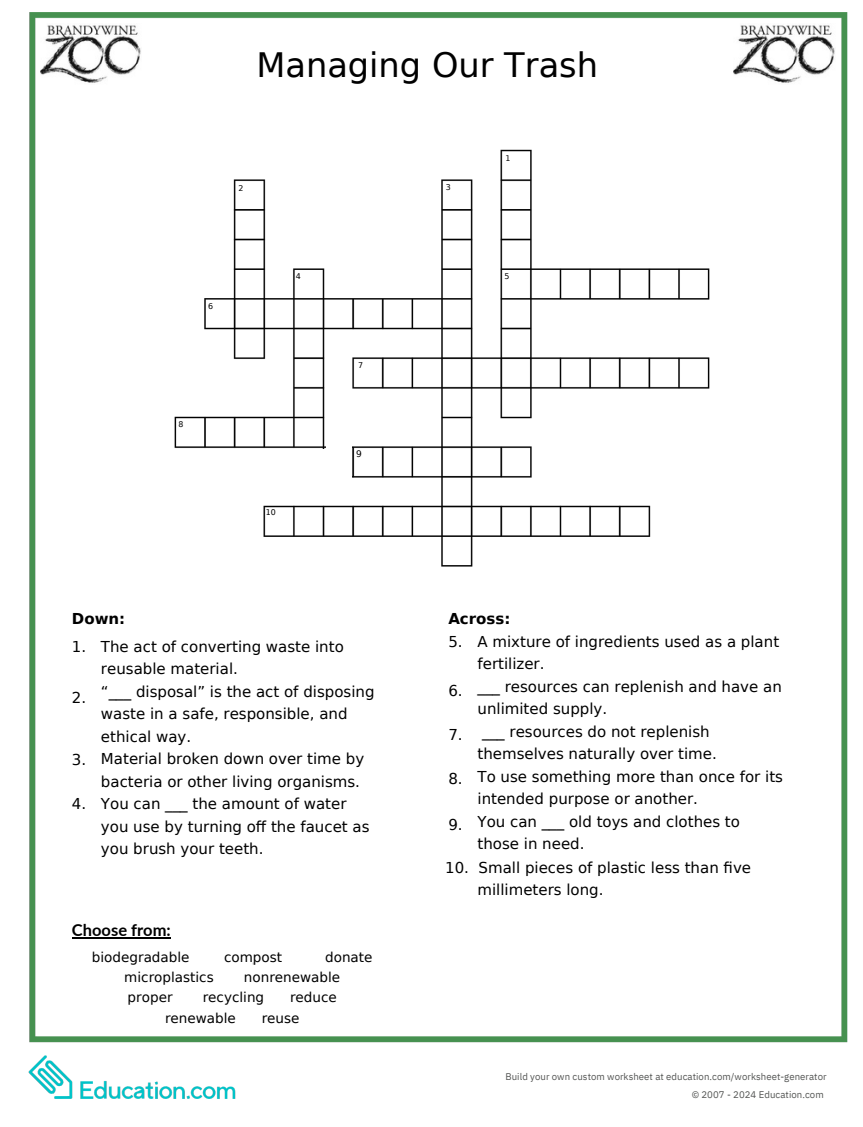
<style>
.page{position:relative;width:863px;height:1127px;background:#fff}
.page>*{position:absolute;margin:0;border:0;box-sizing:border-box;transform-origin:0 0}
.t1{font:33.6px "DejaVu Sans";color:#000}
.t2{font:700 16.5px "Lato";color:#000}
.t3{font:15px/22.5px "DejaVu Sans";color:#000}
.t4{font:700 15px "DejaVu Sans";color:#000}
.t5{font:13.5px "DejaVu Sans";color:#000}
.t6{font:9.6px "IBM Plex Sans";letter-spacing:.005em;color:#545554}
.t7{font:9px "DejaVu Sans";color:#000}
.t8{font:7.95px "DejaVu Sans";color:#000}
.t9{font:7.8px "DejaVu Sans";color:#000}
.t10{font:6.6px "IBM Plex Sans";color:#999}
</style>
<div class="page">
<img style="left:28px;top:12px;width:820px;height:1087px">
<div style="left:304px;top:449px;width:44px;height:32px;background:#fff"></div>
<div style="left:326px;top:443px;width:26px;height:44px;background:#fff"></div>
<img style="left:40px;top:23px;width:101px;height:63px">
<hr style="left:72px;top:937px;width:99px;height:1px;background:#000">
<img style="left:734px;top:23px;width:101px;height:63px">
<h1 class="t1" style="left:256px;top:46px;width:343px">Managing Our Trash</h1>
<p class="t9" style="left:239px;top:183px;width:6px">2</p>
<h3 class="t8" style="left:208px;top:301px;width:7px">6</h3>
<h2 class="t8" style="left:296px;top:271px;width:7px">4</h2>
<p class="t9" style="left:179px;top:419px;width:6px">8</p>
<h3 class="t8" style="left:266px;top:507px;width:12px">10</h3>
<h3 class="t8" style="left:358px;top:360px;width:7px">7</h3>
<p class="t7" style="left:356px;top:449px;width:7px">9</p>
<p class="t4" style="left:72px;top:610px;width:55px">Down:</p>
<p class="t3" style="left:101px;top:635px;width:275px">The act of converting waste into reusable material.<br>“___ disposal” is the act of disposing waste in a safe, responsible, and ethical way.<br>Material broken down over time by bacteria or other living organisms.<br>You can ___ the amount of water you use by turning off the faucet as you brush your teeth.</p>
<p class="t3" style="left:72px;top:635px;width:16px">1.</p>
<p class="t3" style="left:72px;top:686px;width:16px">2.</p>
<p class="t3" style="left:72px;top:748px;width:16px">3.</p>
<p class="t3" style="left:72px;top:792px;width:16px">4.</p>
<h3 class="t2" style="left:72px;top:919px;width:100px">Choose from:</h3>
<h3 class="t5" style="left:92px;top:949px;width:99px">biodegradable</h3>
<h3 class="t5" style="left:224px;top:949px;width:60px">compost</h3>
<h3 class="t5" style="left:325px;top:949px;width:49px">donate</h3>
<h3 class="t5" style="left:124px;top:969px;width:91px">microplastics</h3>
<h3 class="t5" style="left:244px;top:969px;width:98px">nonrenewable</h3>
<h3 class="t5" style="left:128px;top:989px;width:46px">proper</h3>
<h3 class="t5" style="left:203px;top:989px;width:63px">recycling</h3>
<h3 class="t5" style="left:290px;top:989px;width:48px">reduce</h3>
<h3 class="t5" style="left:165px;top:1009px;width:72px">renewable</h3>
<h3 class="t5" style="left:262px;top:1009px;width:39px">reuse</h3>
<h4 class="t10" style="left:253px;top:959px;width:5px">®</h4>
<p class="t8" style="left:446px;top:183px;width:7px">3</p>
<p class="t9" style="left:505px;top:154px;width:6px">1</p>
<h3 class="t8" style="left:504px;top:271px;width:7px">5</h3>
<p class="t4" style="left:448px;top:610px;width:64px">Across:</p>
<h2 class="t3" style="left:477px;top:630px;width:303px">A mixture of ingredients used as a plant</h2>
<h2 class="t3" style="left:477px;top:652px;width:69px">fertilizer.</h2>
<h2 class="t3" style="left:477px;top:675px;width:306px">___ resources can replenish and have an</h2>
<h2 class="t3" style="left:477px;top:697px;width:131px">unlimited supply.</h2>
<h2 class="t3" style="left:482px;top:720px;width:229px">___ resources do not replenish</h2>
<h2 class="t3" style="left:477px;top:742px;width:241px">themselves naturally over time.</h2>
<h2 class="t3" style="left:477px;top:765px;width:307px">To use something more than once for its</h2>
<h2 class="t3" style="left:477px;top:787px;width:222px">intended purpose or another.</h2>
<h2 class="t3" style="left:477px;top:810px;width:264px">You can ___ old toys and clothes to</h2>
<h2 class="t3" style="left:477px;top:832px;width:109px">those in need.</h2>
<h3 class="t3" style="left:448px;top:630px;width:16px">5.</h3>
<h3 class="t3" style="left:448px;top:679px;width:16px">6.</h3>
<h3 class="t3" style="left:448px;top:723px;width:16px">7.</h3>
<h3 class="t3" style="left:448px;top:767px;width:16px">8.</h3>
<h3 class="t3" style="left:448px;top:813px;width:16px">9.</h3>
<h2 class="t3" style="left:445px;top:856px;width:307px">10. Small pieces of plastic less than five</h2>
<h3 class="t3" style="left:477px;top:878px;width:128px">millimeters long.</h3>
<p class="t6" style="left:505px;top:1069px;width:323px">Build your own custom worksheet at education.com/worksheet-generator</p>
<p class="t6" style="left:692px;top:1087px;width:134px">© 2007 - 2024 Education.com</p>
</div>
